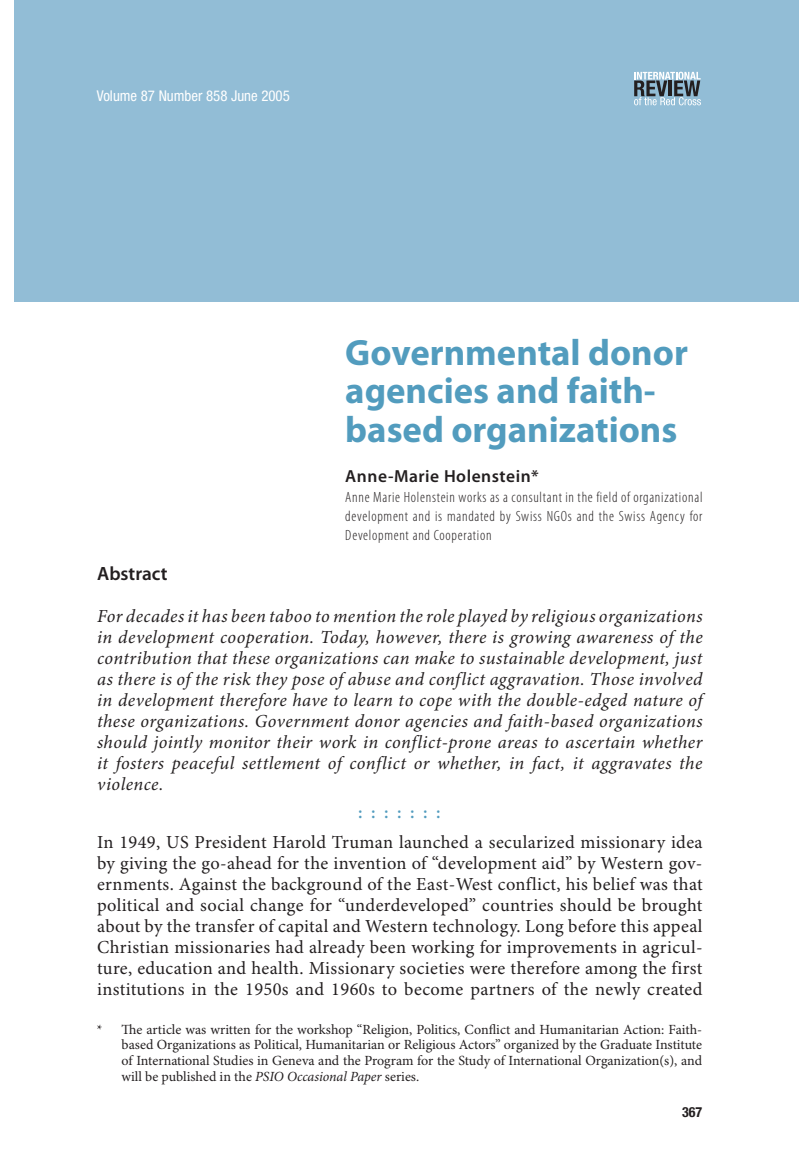
<style>
.page{position:relative;width:799px;height:1171px;background:#fff}
.page>*{position:absolute;margin:0;border:0;box-sizing:border-box;transform-origin:0 0}
.t1{font:700 36.75px/38.5px "Myriad Pro";color:#529cbe}
.t2{font:600 19.25px "Myriad Pro";color:#231f20}
.t3{font:italic 18.38px/21px "Minion Pro";letter-spacing:.02em;color:#231f20;text-align:justify}
.t4{font:18.38px/21px "Minion Pro";letter-spacing:.02em;color:#231f20;text-align:justify}
.t5{font:600 18.38px "Minion Pro";color:#529cbe}
.t6{font:600 17.5px "Myriad Pro";letter-spacing:.03em;color:#231f20}
.t7{font:300 condensed 14.88px/19.2px "Myriad Pro";letter-spacing:.05em;color:#231f20;text-align:justify}
.t8{font:condensed 14.88px "Helvetica Neue";color:#fff}
.t9{font:14px/15.8px "Minion Pro";color:#231f20;text-align:justify}
.t10{font:700 condensed 14px "Helvetica Neue";color:#231f20}
.s1{font-style:italic}
</style>
<div class="page">
<div style="left:15px;top:0;width:784px;height:302px;background:#92bdd6"></div>
<svg style="left:634px;top:72px;width:67px;height:33px"></svg>
<p class="t8" style="left:97px;top:90px;width:195px">Volume 87 Number 858 June 2005</p>
<h1 class="t1" style="left:345px;top:336px;width:344px">Governmental donor agencies and faith&shy;based organizations</h1>
<p class="t6" style="left:345px;top:470px;width:195px">Anne-Marie Holenstein*</p>
<p class="t7" style="left:345px;top:488px;width:359px">Anne Marie Holenstein works as a consultant in the field of organizational development and is mandated by Swiss NGOs and the Swiss Agency for Development and Cooperation</p>
<p class="t2" style="left:97px;top:566px;width:72px">Abstract</p>
<p class="t3" style="left:97px;top:607px;width:607px">For decades it has been taboo to mention the role played by religious organizations in development cooperation. Today, however, there is growing awareness of the contribution that these organizations can make to sustainable development, just as there is of the risk they pose of abuse and conflict aggravation. Those involved in development therefore have to learn to cope with the double-edged nature of these organizations. Government donor agencies and faith-based organizations should jointly monitor their work in conflict-prone areas to ascertain whether it fosters peaceful settlement of conflict or whether, in fact, it aggravates the violence.</p>
<p class="t5" style="left:358px;top:805px;width:84px">: : : : : : :</p>
<p class="t4" style="left:97px;top:833px;width:607px">In 1949, US President Harold Truman launched a secularized missionary idea by giving the go-ahead for the invention of “development aid” by Western gov&shy;ernments. Against the background of the East-West conflict, his belief was that political and social change for “underdeveloped” countries should be brought about by the transfer of capital and Western technology. Long before this appeal Christian missionaries had already been working for improvements in agricul&shy;ture, education and health. Missionary societies were therefore among the first institutions in the 1950s and 1960s to become partners of the newly created</p>
<p class="t9" style="left:122px;top:1022px;width:582px;text-indent:-25px">* The article was written for the workshop “Religion, Politics, Conflict and Humanitarian Action: Faith&shy;based Organizations as Political, Humanitarian or Religious Actors” organized by the Graduate Institute of International Studies in Geneva and the Program for the Study of International Organization(s), and will be published in the <span class="s1">PSIO Occasional Paper</span> series.</p>
<p class="t10" style="left:682px;top:1107px;width:22px">367</p>
</div>
